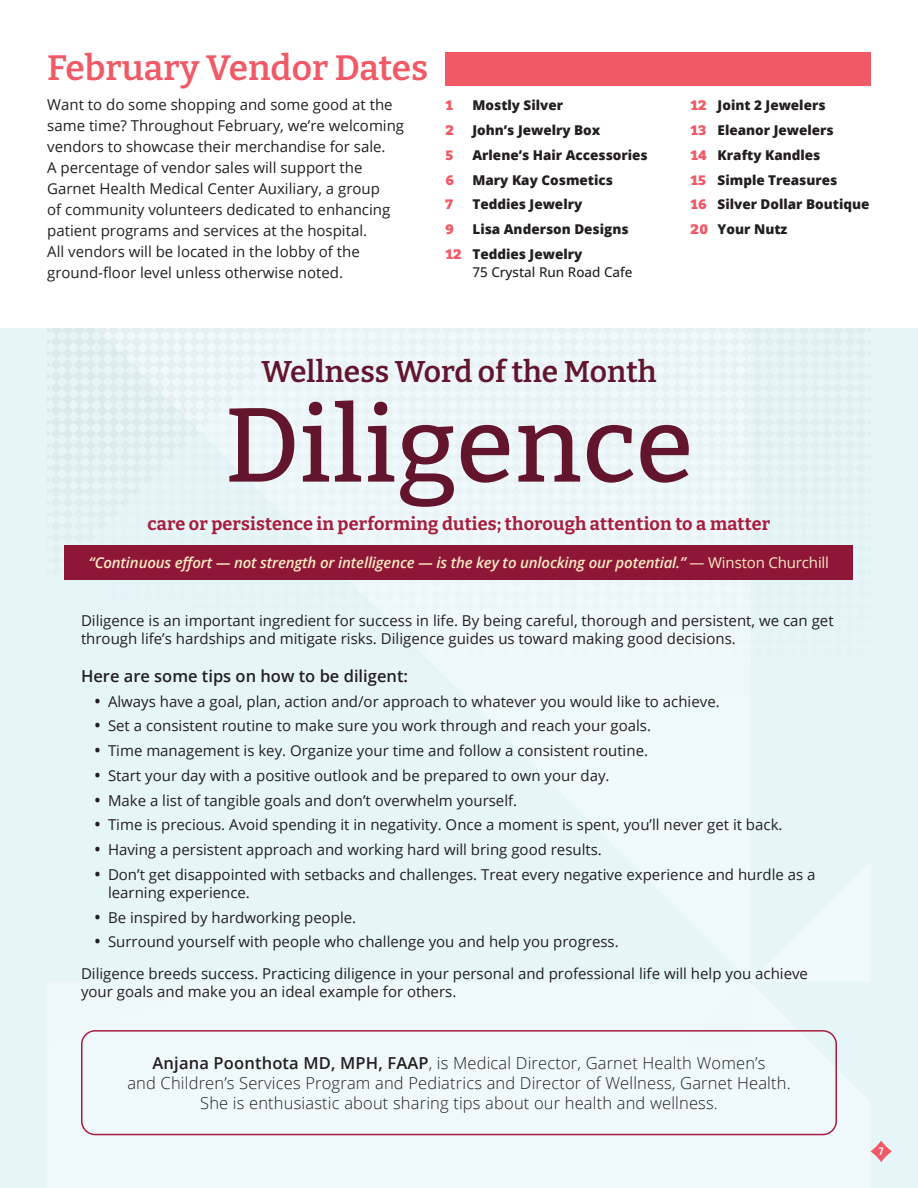
<style>
.page{position:relative;width:918px;height:1188px;background:#fff}
.page>*{position:absolute;margin:0;border:0;box-sizing:border-box;transform-origin:0 0}
.Body_Copy{font:500 105px "Bitter";letter-spacing:.01em;color:#62152d}
.Headline_30_34{font:600 35.25px "Bitter";color:#f05a67}
.Body_Copy-2{font:600 30px "Bitter";color:#62152d}
.Body_Copy-3{font:700 18px "Bitter";letter-spacing:.01em;color:#a71d3e}
.Body_Copy-4{font:300 16.5px/19.5px "Open Sans";letter-spacing:.01em;color:#231f20;text-align:center}
.Body_Copy-5{font:600 16.5px "Open Sans";color:#231f20}
.Body_Copy-6{font:15px/21px "Open Sans";color:#231f20}
.Body_Copy-7{font:italic 600 15px "Open Sans";letter-spacing:-.01em;color:#fbe9c2}
.Body_Copy-8{font:800 13.5px "Open Sans";color:#231f20}
.Body_Copy-9{font:500 13.5px/18px "Open Sans";color:#231f20}
.Body_Copy-10{font:900 13.5px "Bitter";color:#f05a67}
.t1{font:700 condensed 10.5px "Open Sans";color:#fff}
.s1{font-family:"Bitter";font-weight:900;color:#f05a67}
.s2{font-weight:800}
.s3{font-weight:400;font-style:normal}
.s4{font-weight:600;font-size:16.5px}
.s5{font-weight:600}
</style>
<div class="page">
<div style="left:446px;top:52px;width:425px;height:34px;background:#f05a67"></div>
<div style="left:0;top:328px;width:918px;height:860px;background:#e6f5f8"></div>
<img style="left:793px;top:1030px;width:44px;height:106px">
<div style="left:81px;top:1030px;width:342px;height:106px;background:#eff8fa"></div>
<div style="left:658px;top:1027px;width:47px;height:161px;background:#eff8fa"></div>
<div style="left:563px;top:1120px;width:48px;height:68px;background:#eff8fa"></div>
<svg style="left:47px;top:328px;width:806px;height:252px"></svg>
<div style="left:65px;top:545px;width:788px;height:34px;background:#8e1738"></div>
<div style="left:81px;top:1030px;width:756px;height:105px;border:2px solid #a71d3e;border-radius:14px"></div>
<svg style="left:871px;top:1141px;width:21px;height:21px"></svg>
<p class="Headline_30_34" style="left:47px;top:46px;width:383px">February Vendor Dates</p>
<p class="Body_Copy-6" style="left:47px;top:93px;width:358px">Want to do some shopping and some good at the same time? Throughout February, we’re welcoming vendors to showcase their merchandise for sale.<br>A percentage of vendor sales will support the Garnet Health Medical Center Auxiliary, a group<br>of community volunteers dedicated to enhancing patient programs and services at the hospital.<br>All vendors will be located in the lobby of the ground-floor level unless otherwise noted.</p>
<p class="Body_Copy-10" style="left:446px;top:98px;width:9px">1</p>
<p class="Body_Copy-8" style="left:472px;top:95px;width:92px">Mostly Silver</p>
<p class="Body_Copy-10" style="left:446px;top:122px;width:10px">2</p>
<p class="Body_Copy-8" style="left:472px;top:120px;width:129px">John’s Jewelry Box</p>
<p class="Body_Copy-10" style="left:446px;top:147px;width:9px">5</p>
<p class="Body_Copy-8" style="left:472px;top:145px;width:177px">Arlene’s Hair Accessories</p>
<p class="Body_Copy-10" style="left:446px;top:172px;width:10px">6</p>
<p class="Body_Copy-8" style="left:472px;top:169px;width:142px">Mary Kay Cosmetics</p>
<p class="Body_Copy-10" style="left:446px;top:197px;width:9px">7</p>
<p class="Body_Copy-8" style="left:472px;top:194px;width:111px">Teddies Jewelry</p>
<p class="Body_Copy-10" style="left:446px;top:221px;width:10px">9</p>
<p class="Body_Copy-8" style="left:472px;top:219px;width:158px">Lisa Anderson Designs</p>
<p class="Body_Copy-9" style="left:472px;top:245px;width:162px;text-indent:-27px"><span class="s1">12</span> <span class="s2">Teddies Jewelry<br></span>75 Crystal Run Road Cafe</p>
<p class="Body_Copy-8" style="left:691px;top:95px;width:136px"><span class="s1">12</span> Joint 2 Jewelers</p>
<p class="Body_Copy-8" style="left:691px;top:120px;width:144px"><span class="s1">13</span> Eleanor Jewelers</p>
<p class="Body_Copy-8" style="left:691px;top:145px;width:131px"><span class="s1">14</span> Krafty Kandles</p>
<p class="Body_Copy-8" style="left:691px;top:169px;width:148px"><span class="s1">15</span> Simple Treasures</p>
<p class="Body_Copy-8" style="left:691px;top:194px;width:180px"><span class="s1">16</span> Silver Dollar Boutique</p>
<p class="Body_Copy-8" style="left:691px;top:219px;width:98px"><span class="s1">20</span> Your Nutz</p>
<p class="Body_Copy-2" style="left:261px;top:352px;width:397px">Wellness Word of the Month</p>
<p class="Body_Copy" style="left:225px;top:378px;width:470px">Diligence</p>
<p class="Body_Copy-3" style="left:148px;top:513px;width:624px">care or persistence in performing duties; thorough attention to a matter</p>
<p class="Body_Copy-7" style="left:89px;top:552px;width:742px">“Continuous effort — not strength or intelligence — is the key to unlocking our potential.” <span class="s3">— Winston Churchill</span></p>
<p class="Body_Copy-6" style="left:81px;top:611px;width:754px;line-height:18px">Diligence is an important ingredient for success in life. By being careful, thorough and persistent, we can get through life’s hardships and mitigate risks. Diligence guides us toward making good decisions.</p>
<p class="Body_Copy-5" style="left:81px;top:664px;width:329px">Here are some tips on how to be diligent:</p>
<p class="Body_Copy-6" style="left:94px;top:690px;width:627px"><span class="s4">•</span> Always have a goal, plan, action and/or approach to whatever you would like to achieve.</p>
<p class="Body_Copy-6" style="left:94px;top:715px;width:558px"><span class="s4">•</span> Set a consistent routine to make sure you work through and reach your goals.</p>
<p class="Body_Copy-6" style="left:94px;top:740px;width:555px"><span class="s4">•</span> Time management is key. Organize your time and follow a consistent routine.</p>
<p class="Body_Copy-6" style="left:94px;top:764px;width:517px"><span class="s4">•</span> Start your day with a positive outlook and be prepared to own your day.</p>
<p class="Body_Copy-6" style="left:94px;top:789px;width:424px"><span class="s4">•</span> Make a list of tangible goals and don’t overwhelm yourself.</p>
<p class="Body_Copy-6" style="left:94px;top:814px;width:690px"><span class="s4">•</span> Time is precious. Avoid spending it in negativity. Once a moment is spent, you’ll never get it back.</p>
<p class="Body_Copy-6" style="left:94px;top:839px;width:509px"><span class="s4">•</span> Having a persistent approach and working hard will bring good results.</p>
<p class="Body_Copy-6" style="left:108px;top:865px;width:709px;line-height:18px;text-indent:-14px"><span class="s4">•</span> Don’t get disappointed with setbacks and challenges. Treat every negative experience and hurdle as a learning experience.</p>
<p class="Body_Copy-6" style="left:94px;top:906px;width:263px"><span class="s4">•</span> Be inspired by hardworking people.</p>
<p class="Body_Copy-6" style="left:94px;top:931px;width:526px"><span class="s4">•</span> Surround yourself with people who challenge you and help you progress.</p>
<p class="Body_Copy-6" style="left:81px;top:964px;width:729px;line-height:18px">Diligence breeds success. Practicing diligence in your personal and professional life will help you achieve your goals and make you an ideal example for others.</p>
<p class="Body_Copy-4" style="left:127px;top:1053px;width:665px"><span class="s5">Anjana Poonthota MD, MPH, FAAP</span>, is Medical Director, Garnet Health Women’s<br>and Children’s Services Program and Pediatrics and Director of Wellness, Garnet Health.<br>She is enthusiastic about sharing tips about our health and wellness.</p>
<p class="t1" style="left:879px;top:1144px;width:6px">7</p>
</div>
